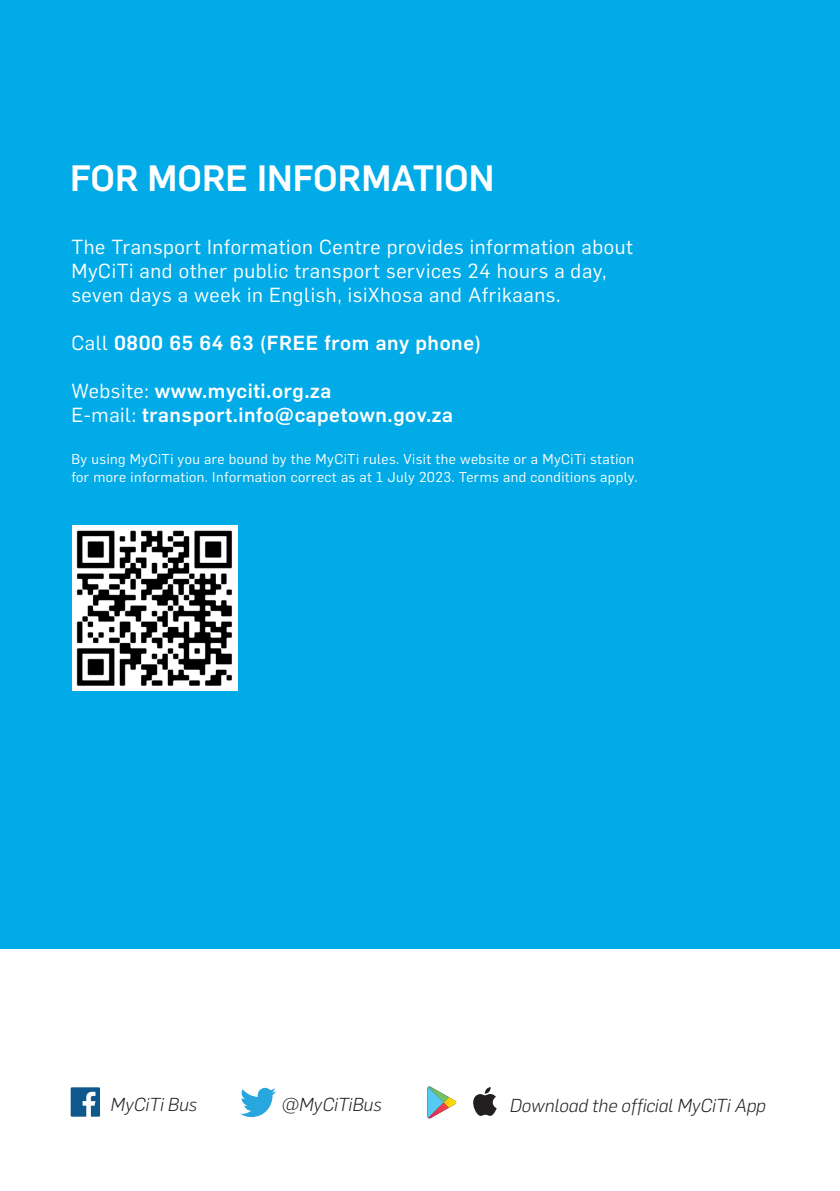
<style>
.page{position:relative;width:840px;height:1191px;background:#fff}
.page>*{position:absolute;margin:0;border:0;box-sizing:border-box;transform-origin:0 0}
.t1{font:500 36px "Flama";color:#fff}
.t2{font:20px/24px "Flama";letter-spacing:.03em;color:#fff}
.t3{font:500 20px "Flama";letter-spacing:.03em;color:#fff}
.t4{font:italic 300 18.4px "Flama";color:#231f20}
.t5{font:14px/18px "Flama";letter-spacing:.03em;color:#fff}
.s1{font-weight:400}
</style>
<div class="page">
<div style="left:0;top:0;width:839px;height:949px;background:#00abe7"></div>
<svg style="left:240px;top:1087px;width:36px;height:30px"></svg>
<svg style="left:71px;top:1087px;width:29px;height:29px"></svg>
<svg style="left:473px;top:1087px;width:23px;height:29px"></svg>
<svg style="left:427px;top:1086px;width:29px;height:33px"></svg>
<img style="left:72px;top:525px;width:165px;height:166px">
<p class="t1" style="left:70px;top:152px;width:426px">FOR MORE INFORMATION</p>
<p class="t2" style="left:71px;top:233px;width:563px">The Transport Information Centre provides information about<br>MyCiTi and other public transport services 24 hours a day, seven days a week in English, isiXhosa and Afrikaans.</p>
<p class="t3" style="left:71px;top:328px;width:411px"><span class="s1">Call</span> 0800 65 64 63 (FREE from any phone)</p>
<p class="t3" style="left:71px;top:376px;width:261px"><span class="s1">Website:</span> www.myciti.org.za</p>
<p class="t3" style="left:71px;top:400px;width:383px"><span class="s1">E-mail:</span> transport.info@capetown.gov.za</p>
<p class="t5" style="left:71px;top:449px;width:567px">By using MyCiTi you are bound by the MyCiTi rules. Visit the website or a MyCiTi station for more information. Information correct as at 1 July 2023. Terms and conditions apply.</p>
<p class="t4" style="left:111px;top:1092px;width:88px">MyCiTi Bus</p>
<p class="t4" style="left:281px;top:1092px;width:102px">@MyCiTiBus</p>
<p class="t4" style="left:509px;top:1093px;width:257px">Download the official MyCiTi App</p>
</div>
